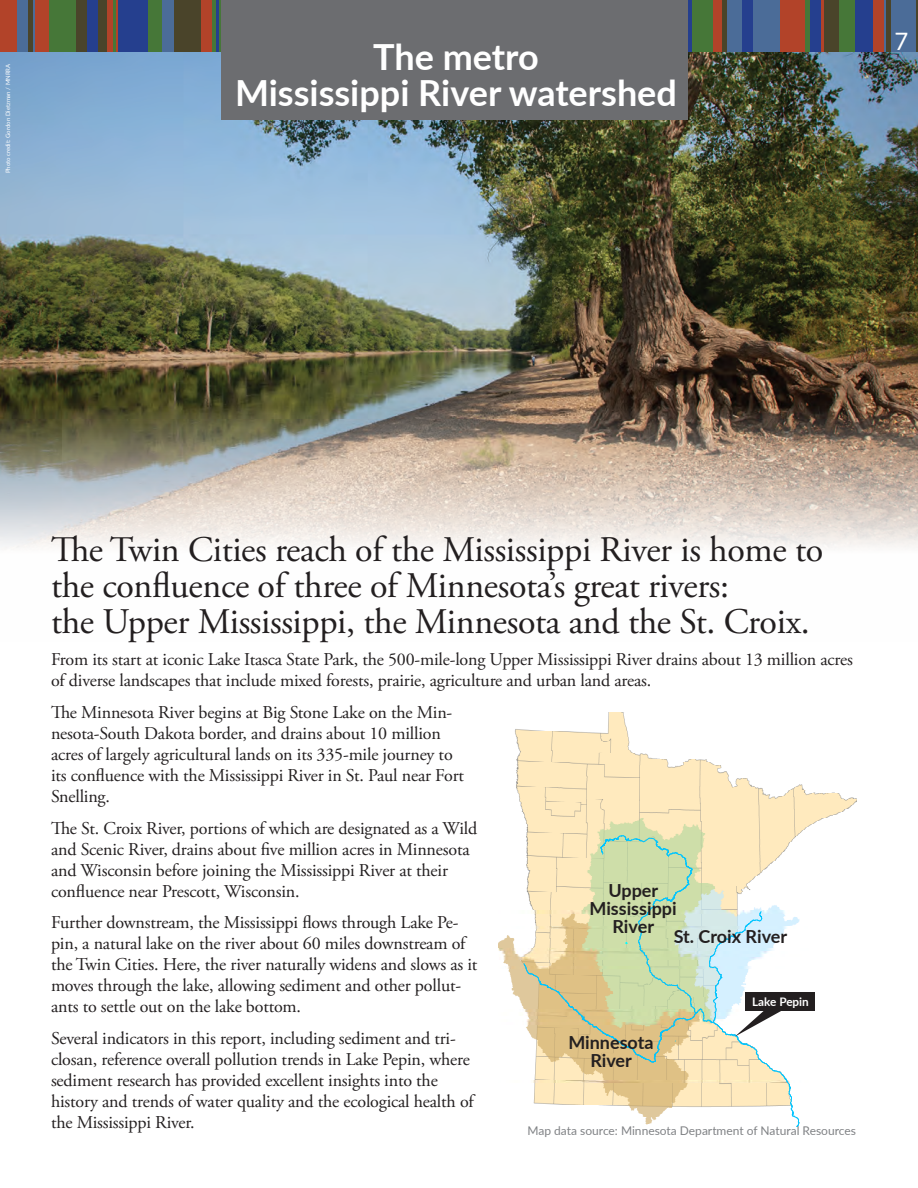
<style>
.page{position:relative;width:918px;height:1188px;background:#fff}
.page>*{position:absolute;margin:0;border:0;box-sizing:border-box;transform-origin:0 0}
.Body{font:36px/36px "Adobe Garamond Pro";letter-spacing:-.01em;color:#231f20}
.t1{font:700 36px/36px "Lato";color:#fff;text-align:center}
.t2{font:24px "Lato";color:#fff}
.t3{font:18px/21px "Adobe Garamond Pro";letter-spacing:-.01em;color:#231f20}
.Body-2{font:700 18px/18px "Lato";color:#231f20;text-align:center}
.Chart_Source_Listing{font:12px "Lato";color:#808285}
.t4{font:700 11.7px "Lato";color:#fff}
.Photo_Credit{font:6px "Lato";color:#fff}
</style>
<div class="page">
<div style="left:0;top:0;width:918px;height:54px;background:#b24329"></div>
<div style="left:17px;top:0;width:17px;height:54px;background:#4b6c98"></div>
<div style="left:155px;top:0;width:31px;height:54px;background:#4b6c98"></div>
<div style="left:725px;top:0;width:55px;height:54px;background:#4b6c98"></div>
<div style="left:884px;top:0;width:34px;height:54px;background:#4b6c98"></div>
<div style="left:72px;top:0;width:35px;height:54px;background:#4a442a"></div>
<div style="left:175px;top:0;width:26px;height:54px;background:#4a442a"></div>
<hr style="left:28px;top:0;width:4px;height:54px;background:#4a442a">
<div style="left:824px;top:0;width:18px;height:54px;background:#4a442a"></div>
<hr style="left:917px;top:0;width:1px;height:54px;background:#4a442a">
<div style="left:144px;top:0;width:18px;height:54px;background:#467738"></div>
<svg style="left:212px;top:0;width:9px;height:52px"></svg>
<div style="left:50px;top:0;width:26px;height:54px;background:#467738"></div>
<hr style="left:113px;top:0;width:3px;height:54px;background:#467738">
<div style="left:681px;top:0;width:32px;height:54px;background:#467738"></div>
<div style="left:805px;top:0;width:16px;height:54px;background:#467738"></div>
<hr style="left:216px;top:0;width:2px;height:54px;background:#253f8e">
<div style="left:87px;top:0;width:11px;height:54px;background:#253f8e"></div>
<div style="left:742px;top:0;width:11px;height:54px;background:#253f8e"></div>
<div style="left:810px;top:0;width:11px;height:54px;background:#253f8e"></div>
<div style="left:851px;top:0;width:22px;height:54px;background:#253f8e"></div>
<div style="left:839px;top:0;width:15px;height:54px;background:#467738"></div>
<div style="left:118px;top:0;width:29px;height:54px;background:#253f8e"></div>
<svg style="left:687px;top:0;width:5px;height:52px"></svg>
<div style="left:722px;top:0;width:5px;height:54px;background:#4a442a"></div>
<div style="left:886px;top:0;width:5px;height:54px;background:#4a442a"></div>
<img style="left:1px;top:52px;width:917px;height:496px">
<div style="left:221px;top:0;width:466px;height:119px;background:#6c6d70"></div>
<img style="left:499px;top:712px;width:358px;height:296px">
<svg style="left:523px;top:834px;width:280px;height:293px"></svg>
<div style="left:745px;top:992px;width:70px;height:19px;background:#231f20"></div>
<p class="Photo_Credit" style="left:4px;top:173px;width:111px;rotate:-90deg">Photo credit: Gordon Dietzman / MNRRA</p>
<h1 class="t1" style="left:235px;top:37px;width:443px">The metro<br>Mississippi River watershed</h1>
<h2 class="t2" style="left:895px;top:24px;width:15px">7</h2>
<p class="Body" style="left:51px;top:533px;width:774px">The Twin Cities reach of the Mississippi River is home to the confluence of three of Minnesota’s great rivers:<br>the Upper Mississippi, the Minnesota and the St. Croix.</p>
<p class="t3" style="left:51px;top:649px;width:804px">From its start at iconic Lake Itasca State Park, the 500-mile-long Upper Mississippi River drains about 13 million acres of diverse landscapes that include mixed forests, prairie, agriculture and urban land areas.</p>
<p class="t3" style="left:51px;top:702px;width:415px">The Minnesota River begins at Big Stone Lake on the Min&shy;nesota-South Dakota border, and drains about 10 million acres of largely agricultural lands on its 335-mile journey to its confluence with the Mississippi River in St. Paul near Fort Snelling.</p>
<p class="t3" style="left:51px;top:818px;width:428px">The St. Croix River, portions of which are designated as a Wild and Scenic River, drains about five million acres in Minnesota and Wisconsin before joining the Mississippi River at their confluence near Prescott, Wisconsin.</p>
<p class="t3" style="left:51px;top:913px;width:428px">Further downstream, the Mississippi flows through Lake Pe&shy;pin, a natural lake on the river about 60 miles downstream of the Twin Cities. Here, the river naturally widens and slows as it moves through the lake, allowing sediment and other pollut&shy;ants to settle out on the lake bottom.</p>
<p class="t3" style="left:51px;top:1029px;width:424px">Several indicators in this report, including sediment and tri&shy;closan, reference overall pollution trends in Lake Pepin, where sediment research has provided excellent insights into the history and trends of water quality and the ecological health of the Mississippi River.</p>
<p class="Body-2" style="left:589px;top:881px;width:89px">Upper<br>Mississippi<br>River</p>
<p class="Body-2" style="left:674px;top:926px;width:115px">St. Croix River</p>
<p class="t4" style="left:752px;top:994px;width:58px">Lake Pepin</p>
<p class="Body-2" style="left:568px;top:1033px;width:87px">Minnesota<br>River</p>
<p class="Chart_Source_Listing" style="left:528px;top:1122px;width:330px">Map data source: Minnesota Department of Natural Resources</p>
</div>
